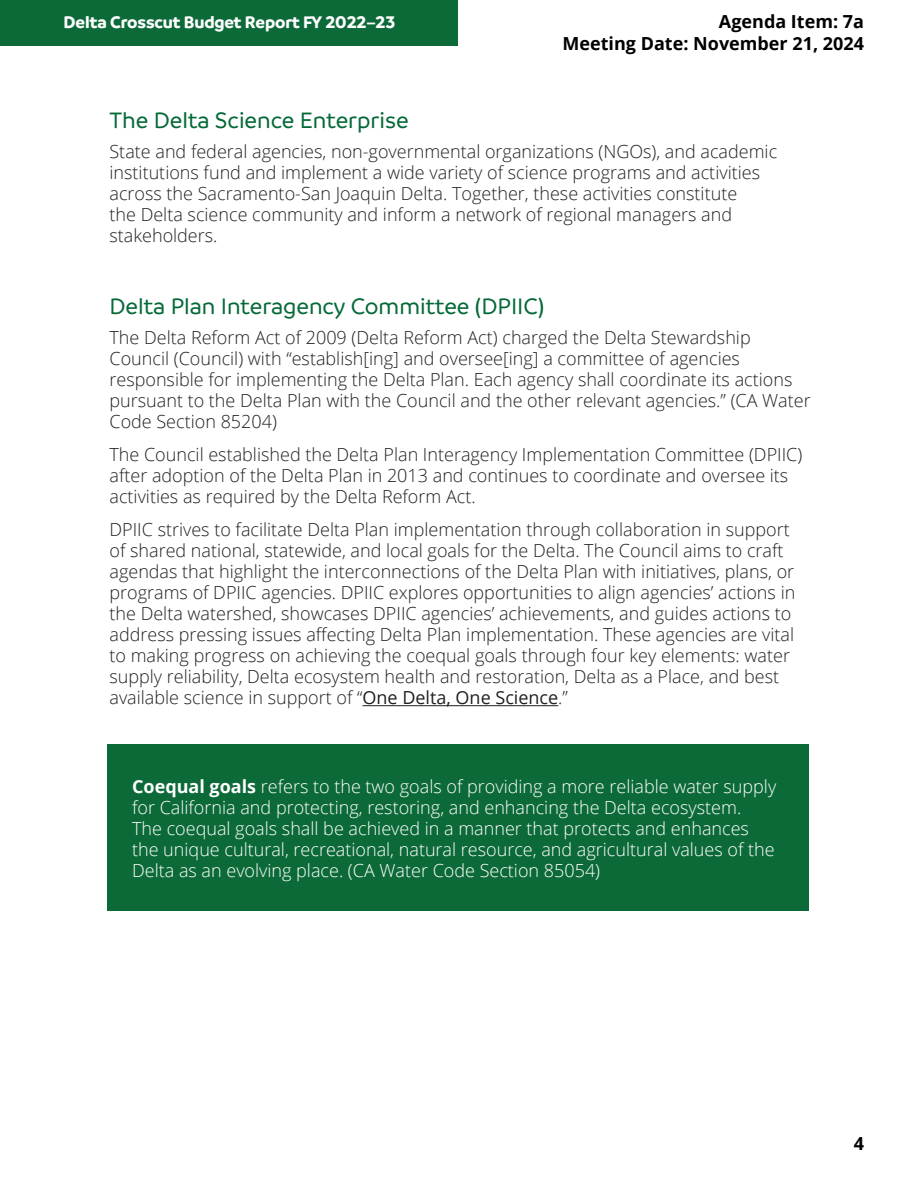
<style>
.page{position:relative;width:918px;height:1188px;background:#fff}
.page>*{position:absolute;margin:0;border:0;box-sizing:border-box;transform-origin:0 0}
.t1{font:500 24px "Branding";color:#046937}
.t2{font:300 18px/21px "Open Sans";color:#231f20}
.t3{font:300 18px/21px "Open Sans";color:#fff}
.t4{font:700 18px/21.8px "Open Sans";color:#000;text-align:right}
.t5{font:700 18px "Branding";letter-spacing:-.005em;color:#fff}
.s1{font-weight:400}
.s2{font-weight:700}
</style>
<div class="page">
<div style="left:0;top:0;width:458px;height:46px;background:#0c6a38"></div>
<div style="left:107px;top:745px;width:702px;height:166px;background:#0c6a38"></div>
<hr style="left:363px;top:705px;width:195px;height:1px;background:#231f20">
<p class="t5" style="left:64px;top:12px;width:333px">Delta Crosscut Budget Report FY 2022–23</p>
<p class="t4" style="left:563px;top:10px;width:303px">Agenda Item: 7a<br>Meeting Date: November 21, 2024</p>
<h2 class="t1" style="left:110px;top:108px;width:301px">The Delta Science Enterprise</h2>
<p class="t2" style="left:110px;top:141px;width:669px">State and federal agencies, non-governmental organizations (NGOs), and academic institutions fund and implement a wide variety of science programs and activities across the Sacramento-San Joaquin Delta. Together, these activities constitute<br>the Delta science community and inform a network of regional managers and stakeholders.</p>
<h2 class="t1" style="left:110px;top:294px;width:437px">Delta Plan Interagency Committee (DPIIC)</h2>
<p class="t2" style="left:110px;top:327px;width:703px">The Delta Reform Act of 2009 (Delta Reform Act) charged the Delta Stewardship Council (Council) with “establish[ing] and oversee[ing] a committee of agencies responsible for implementing the Delta Plan. Each agency shall coordinate its actions pursuant to the Delta Plan with the Council and the other relevant agencies.” (CA Water Code Section 85204)</p>
<p class="t2" style="left:110px;top:444px;width:694px">The Council established the Delta Plan Interagency Implementation Committee (DPIIC) after adoption of the Delta Plan in 2013 and continues to coordinate and oversee its activities as required by the Delta Reform Act.</p>
<p class="t2" style="left:110px;top:519px;width:687px">DPIIC strives to facilitate Delta Plan implementation through collaboration in support of shared national, statewide, and local goals for the Delta. The Council aims to craft agendas that highlight the interconnections of the Delta Plan with initiatives, plans, or programs of DPIIC agencies. DPIIC explores opportunities to align agencies’ actions in the Delta watershed, showcases DPIIC agencies’ achievements, and guides actions to address pressing issues affecting Delta Plan implementation. These agencies are vital to making progress on achieving the coequal goals through four key elements: water supply reliability, Delta ecosystem health and restoration, Delta as a Place, and best available science in support of “<span class="s1">One Delta, One Science</span>.”</p>
<p class="t3" style="left:132px;top:775px;width:646px"><span class="s2">Coequal goals</span> refers to the two goals of providing a more reliable water supply for California and protecting, restoring, and enhancing the Delta ecosystem.<br>The coequal goals shall be achieved in a manner that protects and enhances the unique cultural, recreational, natural resource, and agricultural values of the Delta as an evolving place. (CA Water Code Section 85054)</p>
<p class="t4" style="left:854px;top:1132px;width:12px">4</p>
</div>
